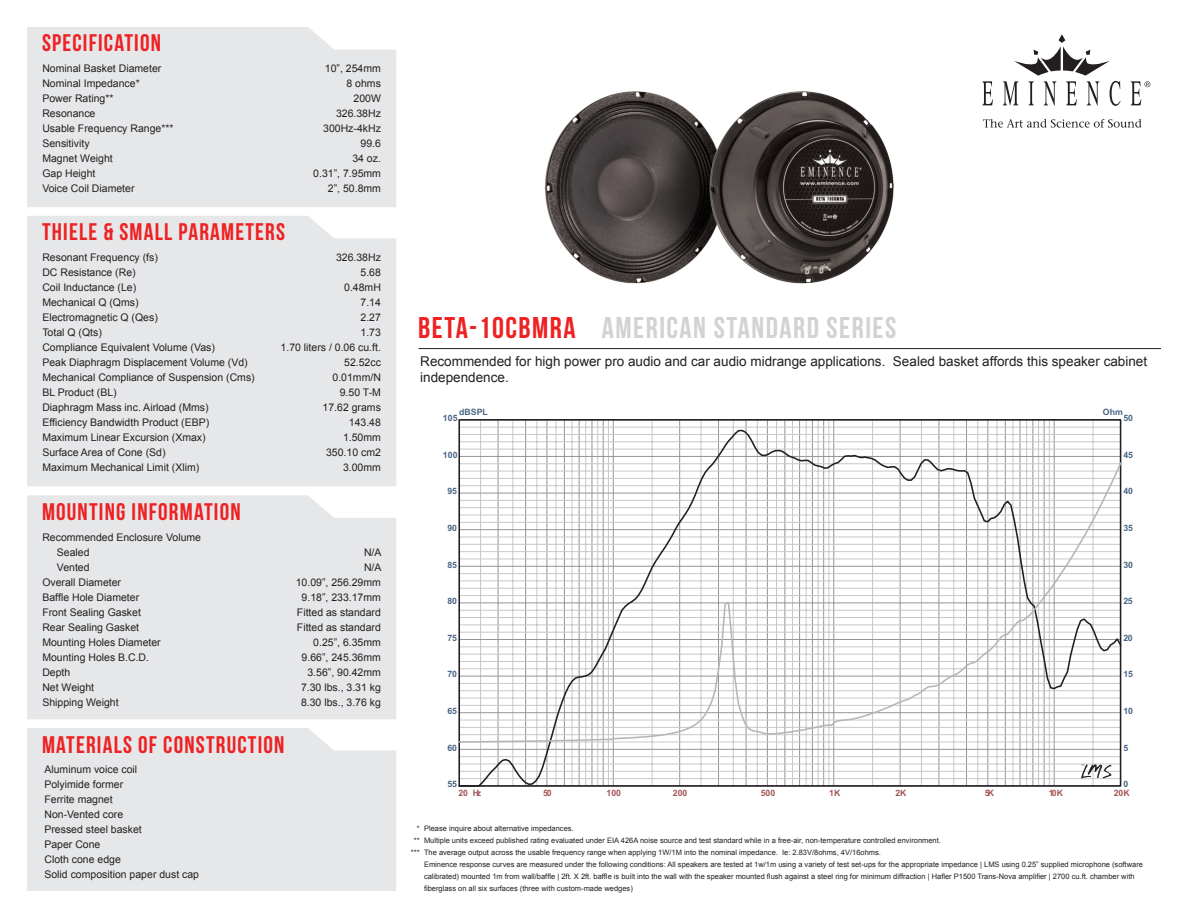
<style>
.page{position:relative;width:1188px;height:918px;background:#fff}
.page>*{position:absolute;margin:0;border:0;box-sizing:border-box;transform-origin:0 0}
.t1{font:30px "Bebas Neue";letter-spacing:.05em;color:#d1d2d4}
.t2{font:24px "Bebas Neue";letter-spacing:.05em;color:#ee2123}
.t3{font:13.5px/16.2px "Arial";color:#231f20}
.t4{font:10.5px/15px "Arial";color:#231f20}
.t5{font:700 8.7px "Arial";color:#496483}
.t6{font:700 8.7px "Arial";color:#a55658}
.t7{font:7.5px/12px "Arial";color:#231f20}
.s1{color:#ee2123}
</style>
<div class="page">
<div style="left:27px;top:216px;width:369px;height:270px;background:#e6e7e9"></div>
<div style="left:27px;top:27px;width:369px;height:180px;background:#e6e7e9"></div>
<div style="left:27px;top:495px;width:369px;height:224px;background:#e6e7e9"></div>
<div style="left:27px;top:728px;width:369px;height:163px;background:#e6e7e9"></div>
<svg style="left:982px;top:81px;width:11px;height:24px"></svg>
<svg style="left:1003px;top:34px;width:118px;height:72px"></svg>
<svg style="left:1131px;top:81px;width:19px;height:24px"></svg>
<svg style="left:983px;top:119px;width:159px;height:9px"></svg>
<hr style="left:418px;top:348px;width:743px;height:1px;background:#231f20">
<svg style="left:458px;top:419px;width:664px;height:10px"></svg>
<svg style="left:458px;top:429px;width:664px;height:358px"></svg>
<svg style="left:458px;top:461px;width:664px;height:283px"></svg>
<img style="left:544px;top:91px;width:350px;height:193px">
<h2 class="t2" style="left:42px;top:30px;width:120px">SPECIFICATION</h2>
<p class="t4" style="left:42px;top:61px;width:133px">Nominal Basket Diameter<br>Nominal Impedance*<br>Power Rating**<br>Resonance<br>Usable Frequency Range***<br>Sensitivity<br>Magnet Weight<br>Gap Height<br>Voice Coil Diameter</p>
<h2 class="t2" style="left:42px;top:219px;width:245px">THIELE &amp; SMALL PARAMETERS</h2>
<p class="t4" style="left:313px;top:61px;width:69px;text-align:right">10”, 254mm<br>8 ohms<br>200W<br>326.38Hz<br>300Hz-4kHz<br>99.6<br>34 oz.<br>0.31”, 7.95mm<br>2”, 50.8mm</p>
<p class="t4" style="left:42px;top:250px;width:214px">Resonant Frequency (fs)<br>DC Resistance (Re)<br>Coil Inductance (Le)<br>Mechanical Q (Qms)<br>Electromagnetic Q (Qes)<br>Total Q (Qts)<br>Compliance Equivalent Volume (Vas)<br>Peak Diaphragm Displacement Volume (Vd)<br>Mechanical Compliance of Suspension (Cms)<br>BL Product (BL)<br>Diaphragm Mass inc. Airload (Mms)<br>Efficiency Bandwidth Product (EBP)<br>Maximum Linear Excursion (Xmax)<br>Surface Area of Cone (Sd)<br>Maximum Mechanical Limit (Xlim)</p>
<h2 class="t2" style="left:42px;top:499px;width:200px">MOUNTING INFORMATION</h2>
<p class="t4" style="left:42px;top:530px;width:160px">Recommended Enclosure Volume</p>
<p class="t4" style="left:57px;top:545px;width:34px">Sealed</p>
<p class="t4" style="left:57px;top:560px;width:34px">Vented</p>
<p class="t4" style="left:42px;top:575px;width:80px">Overall Diameter</p>
<p class="t4" style="left:42px;top:590px;width:98px">Baffle Hole Diameter</p>
<p class="t4" style="left:42px;top:605px;width:100px">Front Sealing Gasket</p>
<p class="t4" style="left:42px;top:620px;width:98px">Rear Sealing Gasket</p>
<p class="t4" style="left:42px;top:635px;width:120px">Mounting Holes Diameter</p>
<p class="t4" style="left:42px;top:650px;width:108px">Mounting Holes B.C.D.</p>
<p class="t4" style="left:42px;top:665px;width:30px">Depth</p>
<p class="t4" style="left:42px;top:680px;width:53px">Net Weight</p>
<p class="t4" style="left:42px;top:695px;width:78px">Shipping Weight</p>
<p class="t4" style="left:281px;top:250px;width:102px;text-align:right">326.38Hz<br>5.68<br>0.48mH<br>7.14<br>2.27<br>1.73<br>1.70 liters / 0.06 cu.ft.<br>52.52cc<br>0.01mm/N<br>9.50 T-M<br>17.62 grams<br>143.48<br>1.50mm<br>350.10 cm2<br>3.00mm</p>
<p class="t4" style="left:296px;top:545px;width:87px;text-align:right">N/A<br>N/A<br>10.09”, 256.29mm<br>9.18”, 233.17mm<br>Fitted as standard<br>Fitted as standard<br>0.25”, 6.35mm<br>9.66”, 245.36mm<br>3.56”, 90.42mm<br>7.30 lbs., 3.31 kg<br>8.30 lbs., 3.76 kg</p>
<h2 class="t2" style="left:42px;top:731px;width:244px">MATERIALS OF CONSTRUCTION</h2>
<p class="t4" style="left:44px;top:762px;width:156px">Aluminum voice coil<br>Polyimide former<br>Ferrite magnet<br>Non-Vented core<br>Pressed steel basket<br>Paper Cone<br>Cloth cone edge<br>Solid composition paper dust cap</p>
<h1 class="t1" style="left:418px;top:311px;width:480px"><span class="s1">BETA-10CBMRA</span> AMERICAN STANDARD SERIES</h1>
<p class="t3" style="left:420px;top:354px;width:728px">Recommended for high power pro audio and car audio midrange applications. Sealed basket affords this speaker cabinet independence.</p>
<p class="t5" style="left:459px;top:406px;width:30px">dBSPL</p>
<p class="t5" style="left:443px;top:412px;width:16px">105</p>
<p class="t5" style="left:1103px;top:406px;width:21px">Ohm</p>
<p class="t5" style="left:1123px;top:412px;width:11px">50</p>
<p class="t5" style="left:443px;top:449px;width:16px">100</p>
<p class="t5" style="left:1123px;top:449px;width:11px">45</p>
<p class="t5" style="left:447px;top:485px;width:11px">95</p>
<p class="t5" style="left:1123px;top:485px;width:11px">40</p>
<p class="t5" style="left:447px;top:522px;width:11px">90</p>
<p class="t5" style="left:1123px;top:522px;width:11px">35</p>
<p class="t5" style="left:447px;top:559px;width:11px">85</p>
<p class="t5" style="left:1123px;top:559px;width:11px">30</p>
<p class="t5" style="left:447px;top:595px;width:11px">80</p>
<p class="t5" style="left:1123px;top:595px;width:11px">25</p>
<p class="t5" style="left:447px;top:632px;width:11px">75</p>
<p class="t5" style="left:1123px;top:632px;width:11px">20</p>
<p class="t5" style="left:447px;top:669px;width:11px">70</p>
<p class="t5" style="left:1123px;top:669px;width:11px">15</p>
<p class="t5" style="left:447px;top:705px;width:11px">65</p>
<p class="t5" style="left:1123px;top:705px;width:11px">10</p>
<p class="t5" style="left:447px;top:742px;width:11px">60</p>
<p class="t5" style="left:1123px;top:742px;width:6px">5</p>
<p class="t5" style="left:447px;top:778px;width:11px">55</p>
<p class="t5" style="left:1123px;top:778px;width:6px">0</p>
<p class="t6" style="left:458px;top:787px;width:24px">20 Hz</p>
<p class="t6" style="left:543px;top:787px;width:10px">50</p>
<p class="t6" style="left:607px;top:787px;width:16px">100</p>
<p class="t6" style="left:673px;top:787px;width:16px">200</p>
<p class="t6" style="left:761px;top:787px;width:16px">500</p>
<p class="t6" style="left:829px;top:787px;width:13px">1K</p>
<p class="t6" style="left:896px;top:787px;width:12px">2K</p>
<p class="t6" style="left:985px;top:787px;width:11px">5K</p>
<p class="t6" style="left:1049px;top:787px;width:16px">10K</p>
<p class="t6" style="left:1114px;top:787px;width:18px">20K</p>
<p class="t7" style="left:411px;top:823px;width:10px;text-align:right">* ** ***</p>
<p class="t7" style="left:424px;top:823px;width:720px">Please inquire about alternative impedances.<br>Multiple units exceed published rating evaluated under EIA 426A noise source and test standard while in a free-air, non-temperature controlled environment.<br>The average output across the usable frequency range when applying 1W/1M into the nominal impedance. Ie: 2.83V/8ohms, 4V/16ohms.<br>Eminence response curves are measured under the following conditions: All speakers are tested at 1w/1m using a variety of test set-ups for the appropriate impedance | LMS using 0.25” supplied microphone (software calibrated) mounted 1m from wall/baffle | 2ft. X 2ft. baffle is built into the wall with the speaker mounted flush against a steel ring for minimum diffraction | Hafler P1500 Trans-Nova amplifier | 2700 cu.ft. chamber with fiberglass on all six surfaces (three with custom-made wedges)</p>
</div>
